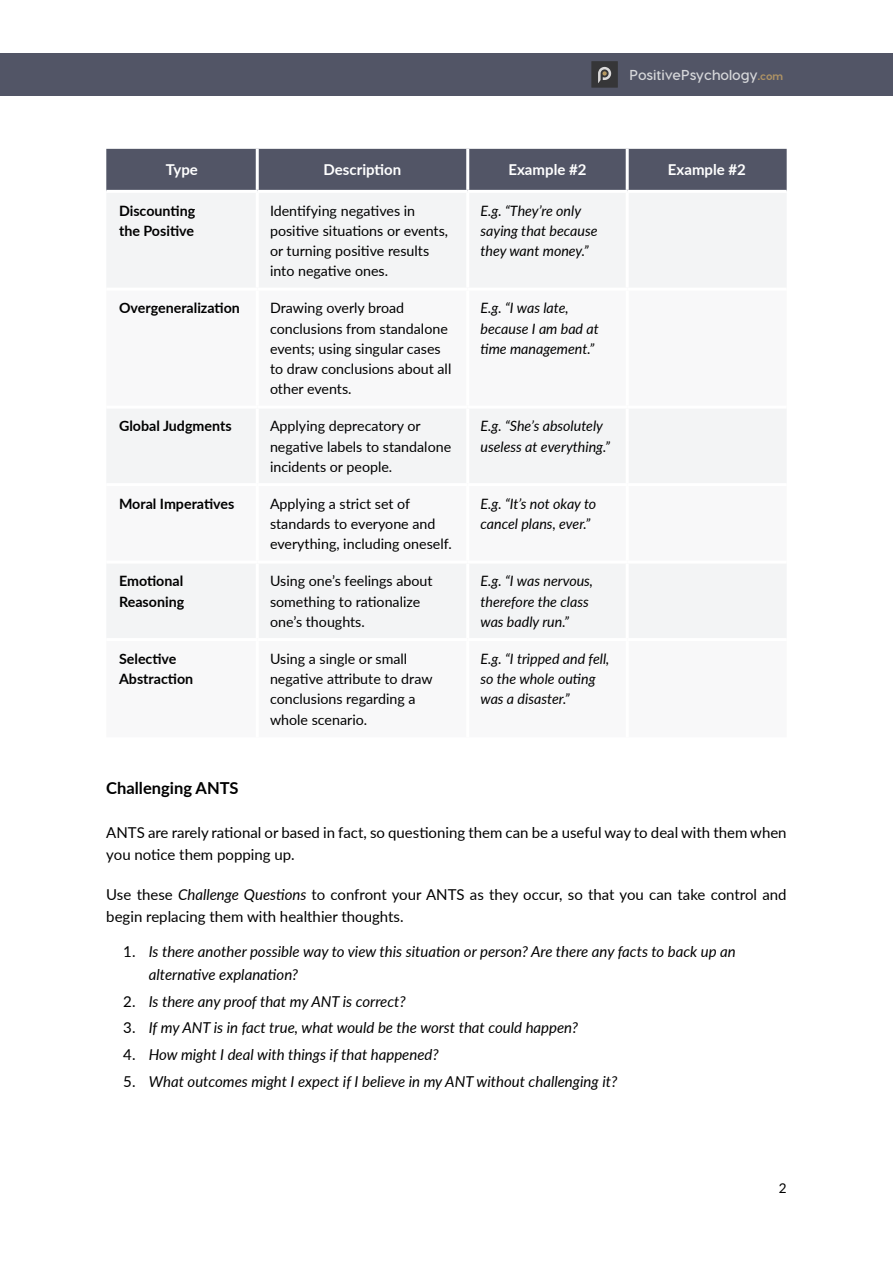
<style>
.page{position:relative;width:893px;height:1263px;background:#fff}
.page>*{position:absolute;margin:0;border:0;box-sizing:border-box;transform-origin:0 0}
.t1{font:700 16.5px "Lato";color:#000}
.t2{font:italic 15px/22.5px "Lato";color:#000}
.t3{font:15px/22.5px "Lato";color:#000}
.t4{font:700 15px "Lato";color:#fff}
.t5{font:700 14.4px "Visby CF";color:#d6d7da}
.t6{font:14.25px/20.2px "Lato";color:#000}
.t7{font:italic 14.25px/20.2px "Lato";color:#000}
.t8{font:700 14.25px/20.2px "Lato";color:#000}
.t9{font:13.5px "Lato";color:#000}
.s1{font-weight:800;font-size:10.8px;color:#af9364}
.s2{font-style:italic}
.s3{font-style:normal}
</style>
<div class="page">
<div style="left:0;top:53px;width:893px;height:43px;background:#525566"></div>
<div style="left:591px;top:61px;width:27px;height:27px;background:#363638"></div>
<svg style="left:598px;top:67px;width:13px;height:16px"></svg>
<div style="left:106px;top:149px;width:681px;height:41px;background:#525566"></div>
<div style="left:107px;top:193px;width:679px;height:94px;background:#f3f4f5"></div>
<div style="left:107px;top:409px;width:679px;height:229px;background:#f3f4f5"></div>
<hr style="left:256px;top:149px;width:3px;height:41px;background:#fff">
<hr style="left:466px;top:149px;width:3px;height:41px;background:#fff">
<hr style="left:626px;top:149px;width:3px;height:41px;background:#fff">
<hr style="left:256px;top:193px;width:3px;height:95px;background:#fff">
<hr style="left:466px;top:193px;width:3px;height:95px;background:#fff">
<hr style="left:626px;top:193px;width:3px;height:95px;background:#fff">
<hr style="left:256px;top:409px;width:3px;height:74px;background:#fff">
<hr style="left:466px;top:409px;width:3px;height:74px;background:#fff">
<hr style="left:626px;top:409px;width:3px;height:74px;background:#fff">
<hr style="left:106px;top:483px;width:151px;height:3px;background:#fff">
<hr style="left:257px;top:483px;width:211px;height:3px;background:#fff">
<hr style="left:256px;top:486px;width:3px;height:75px;background:#fff">
<hr style="left:468px;top:483px;width:159px;height:3px;background:#fff">
<hr style="left:466px;top:486px;width:3px;height:75px;background:#fff">
<hr style="left:627px;top:483px;width:160px;height:3px;background:#fff">
<hr style="left:626px;top:486px;width:3px;height:75px;background:#fff">
<hr style="left:106px;top:561px;width:151px;height:3px;background:#fff">
<hr style="left:257px;top:561px;width:211px;height:3px;background:#fff">
<hr style="left:256px;top:564px;width:3px;height:74px;background:#fff">
<hr style="left:468px;top:561px;width:159px;height:3px;background:#fff">
<hr style="left:466px;top:564px;width:3px;height:74px;background:#fff">
<hr style="left:627px;top:561px;width:160px;height:3px;background:#fff">
<hr style="left:626px;top:564px;width:3px;height:74px;background:#fff">
<p class="t5" style="left:629px;top:66px;width:155px">PositivePsychology<span class="s1">.com</span></p>
<p class="t4" style="left:166px;top:159px;width:34px">Type</p>
<p class="t4" style="left:324px;top:159px;width:79px">Description</p>
<p class="t4" style="left:508px;top:159px;width:79px">Example #2</p>
<p class="t4" style="left:668px;top:159px;width:79px">Example #2</p>
<p class="t8" style="left:119px;top:200px;width:78px">Discounting the Positive</p>
<p class="t6" style="left:270px;top:200px;width:180px">Identifying negatives in positive situations or events, or turning positive results into negative ones.</p>
<p class="t7" style="left:480px;top:200px;width:119px">E.g. “They’re only saying that because they want money.”</p>
<p class="t8" style="left:119px;top:297px;width:122px">Overgeneralization</p>
<p class="t6" style="left:270px;top:297px;width:183px">Drawing overly broad conclusions from standalone events; using singular cases to draw conclusions about all other events.</p>
<p class="t7" style="left:480px;top:297px;width:120px">E.g. “I was late, because I am bad at time management.”</p>
<p class="t8" style="left:119px;top:415px;width:114px">Global Judgments</p>
<p class="t6" style="left:270px;top:415px;width:183px">Applying deprecatory or negative labels to standalone incidents or people.</p>
<p class="t7" style="left:480px;top:415px;width:131px">E.g. “She’s absolutely useless at everything.”</p>
<p class="t8" style="left:119px;top:493px;width:117px">Moral Imperatives</p>
<p class="t6" style="left:270px;top:493px;width:183px">Applying a strict set of standards to everyone and everything, including oneself.</p>
<p class="t7" style="left:480px;top:493px;width:117px">E.g. “It’s not okay to cancel plans, ever.”</p>
<p class="t8" style="left:119px;top:570px;width:67px">Emotional<br>Reasoning</p>
<p class="t6" style="left:270px;top:570px;width:164px">Using one’s feelings about something to rationalize one’s thoughts.</p>
<p class="t7" style="left:480px;top:570px;width:114px">E.g. “I was nervous, therefore the class was badly run.”</p>
<p class="t8" style="left:119px;top:648px;width:76px">Selective<br>Abstraction</p>
<p class="t6" style="left:270px;top:648px;width:164px">Using a single or small negative attribute to draw conclusions regarding a whole scenario.</p>
<p class="t7" style="left:480px;top:648px;width:130px">E.g. “I tripped and fell, so the whole outing was a disaster.”</p>
<p class="t1" style="left:106px;top:776px;width:134px">Challenging ANTS</p>
<p class="t3" style="left:106px;top:820px;width:682px">ANTS are rarely rational or based in fact, so questioning them can be a useful way to deal with them when you notice them popping up.</p>
<p class="t3" style="left:106px;top:882px;width:682px">Use these <span class="s2">Challenge Questions</span> to confront your ANTS as they occur, so that you can take control and begin replacing them with healthier thoughts.</p>
<p class="t2" style="left:149px;top:940px;width:588px;text-indent:-26px"><span class="s3">1.</span> Is there another possible way to view this situation or person? Are there any facts to back up an alternative explanation?</p>
<p class="t2" style="left:123px;top:989px;width:284px"><span class="s3">2.</span> Is there any proof that my ANT is correct?</p>
<p class="t2" style="left:123px;top:1016px;width:456px"><span class="s3">3.</span> If my ANT is in fact true, what would be the worst that could happen?</p>
<p class="t2" style="left:123px;top:1043px;width:317px"><span class="s3">4.</span> How might I deal with things if that happened?</p>
<p class="t2" style="left:123px;top:1069px;width:496px"><span class="s3">5.</span> What outcomes might I expect if I believe in my ANT without challenging it?</p>
<p class="t9" style="left:779px;top:1178px;width:9px">2</p>
</div>
